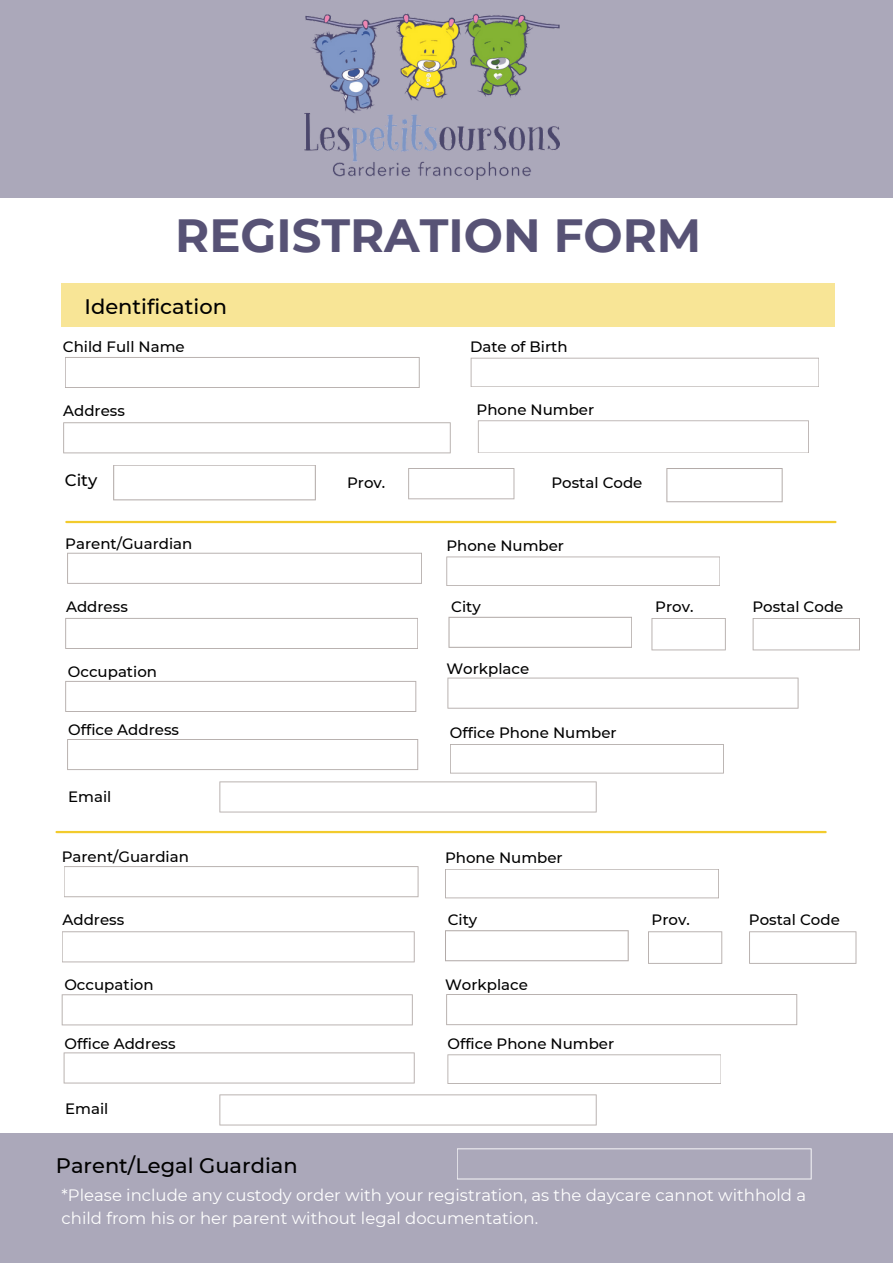
<style>
.page{position:relative;width:893px;height:1264px;background:#fff}
.page>*{position:absolute;margin:0;border:0;box-sizing:border-box;transform-origin:0 0}
.t1{font:700 46.5px "Montserrat";color:#575275}
.t2{font:500 21px "Montserrat";color:#000}
.t3{font:16.5px/22.5px "Montserrat";color:#fff}
.t4{font:500 16.5px "Montserrat";color:#000}
.t5{font:500 15px "Montserrat";color:#000}
</style>
<div class="page">
<div style="left:0;top:1133px;width:892px;height:129px;background:#aba8ba"></div>
<hr style="left:66px;top:521px;width:769px;height:2px;background:#f2cb2d">
<svg style="left:65px;top:357px;width:354px;height:31px"></svg>
<svg style="left:470px;top:358px;width:349px;height:29px"></svg>
<hr style="left:57px;top:831px;width:768px;height:2px;background:#f2cb2d">
<div style="left:0;top:0;width:892px;height:198px;background:#aba8ba"></div>
<img style="left:305px;top:13px;width:254px;height:167px">
<div style="left:62px;top:283px;width:773px;height:43px;background:#f8e596"></div>
<svg style="left:63px;top:422px;width:387px;height:31px"></svg>
<svg style="left:478px;top:420px;width:330px;height:33px"></svg>
<svg style="left:408px;top:468px;width:106px;height:31px"></svg>
<svg style="left:666px;top:468px;width:116px;height:34px"></svg>
<svg style="left:113px;top:465px;width:203px;height:35px"></svg>
<svg style="left:67px;top:552px;width:355px;height:32px"></svg>
<svg style="left:446px;top:556px;width:274px;height:30px"></svg>
<svg style="left:65px;top:618px;width:353px;height:31px"></svg>
<svg style="left:457px;top:1148px;width:354px;height:31px"></svg>
<svg style="left:651px;top:618px;width:74px;height:32px"></svg>
<svg style="left:448px;top:616px;width:184px;height:32px"></svg>
<svg style="left:65px;top:681px;width:351px;height:31px"></svg>
<svg style="left:447px;top:677px;width:351px;height:31px"></svg>
<svg style="left:752px;top:618px;width:107px;height:32px"></svg>
<svg style="left:67px;top:739px;width:351px;height:31px"></svg>
<svg style="left:450px;top:744px;width:273px;height:29px"></svg>
<svg style="left:219px;top:781px;width:377px;height:31px"></svg>
<svg style="left:64px;top:866px;width:354px;height:31px"></svg>
<svg style="left:445px;top:869px;width:274px;height:29px"></svg>
<svg style="left:62px;top:931px;width:352px;height:31px"></svg>
<svg style="left:648px;top:931px;width:74px;height:32px"></svg>
<svg style="left:445px;top:930px;width:183px;height:31px"></svg>
<svg style="left:62px;top:994px;width:351px;height:31px"></svg>
<svg style="left:446px;top:994px;width:351px;height:31px"></svg>
<svg style="left:749px;top:931px;width:107px;height:32px"></svg>
<svg style="left:64px;top:1052px;width:350px;height:31px"></svg>
<svg style="left:447px;top:1054px;width:274px;height:29px"></svg>
<svg style="left:219px;top:1094px;width:377px;height:31px"></svg>
<p class="t1" style="left:175px;top:206px;width:527px">REGISTRATION FORM</p>
<p class="t2" style="left:84px;top:293px;width:144px">Identification</p>
<p class="t5" style="left:63px;top:338px;width:123px">Child Full Name</p>
<p class="t5" style="left:63px;top:401px;width:63px">Address</p>
<p class="t5" style="left:470px;top:338px;width:99px">Date of Birth</p>
<p class="t5" style="left:476px;top:400px;width:119px">Phone Number</p>
<p class="t4" style="left:65px;top:470px;width:34px">City</p>
<p class="t5" style="left:347px;top:473px;width:40px">Prov.</p>
<p class="t5" style="left:551px;top:473px;width:92px">Postal Code</p>
<p class="t5" style="left:65px;top:534px;width:129px">Parent/Guardian</p>
<p class="t5" style="left:66px;top:597px;width:63px">Address</p>
<p class="t5" style="left:446px;top:536px;width:119px">Phone Number</p>
<p class="t5" style="left:451px;top:597px;width:31px">City</p>
<p class="t5" style="left:655px;top:597px;width:40px">Prov.</p>
<p class="t5" style="left:752px;top:597px;width:92px">Postal Code</p>
<p class="t5" style="left:68px;top:662px;width:91px">Occupation</p>
<p class="t5" style="left:446px;top:659px;width:84px">Workplace</p>
<p class="t5" style="left:68px;top:720px;width:112px">Office Address</p>
<p class="t5" style="left:450px;top:723px;width:168px">Office Phone Number</p>
<p class="t5" style="left:68px;top:787px;width:45px">Email</p>
<p class="t5" style="left:62px;top:847px;width:129px">Parent/Guardian</p>
<p class="t5" style="left:63px;top:910px;width:63px">Address</p>
<p class="t5" style="left:445px;top:848px;width:119px">Phone Number</p>
<p class="t5" style="left:447px;top:910px;width:31px">City</p>
<p class="t5" style="left:651px;top:910px;width:40px">Prov.</p>
<p class="t5" style="left:748px;top:910px;width:92px">Postal Code</p>
<p class="t5" style="left:64px;top:975px;width:91px">Occupation</p>
<p class="t5" style="left:445px;top:975px;width:84px">Workplace</p>
<p class="t5" style="left:65px;top:1034px;width:112px">Office Address</p>
<p class="t5" style="left:447px;top:1034px;width:168px">Office Phone Number</p>
<p class="t5" style="left:65px;top:1099px;width:45px">Email</p>
<p class="t2" style="left:56px;top:1152px;width:243px">Parent/Legal Guardian</p>
<p class="t3" style="left:62px;top:1184px;width:746px">*Please include any custody order with your registration, as the daycare cannot withhold a child from his or her parent without legal documentation.</p>
</div>
